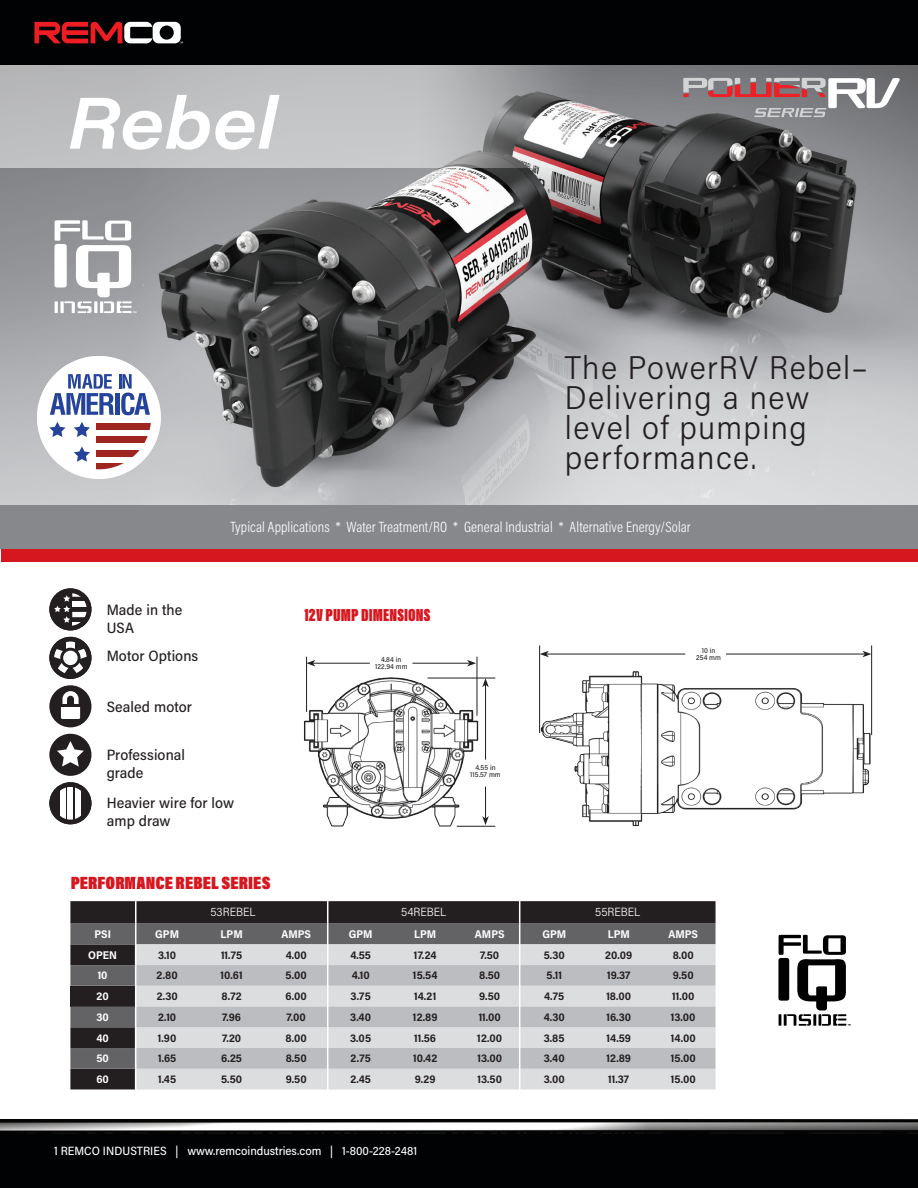
<style>
.page{position:relative;width:918px;height:1188px;background:#fff}
.page>*{position:absolute;margin:0;border:0;box-sizing:border-box;transform-origin:0 0}
.body_text{font:italic 600 72px "Acumin Pro Wide";letter-spacing:.005em;color:#fff}
.Main_Subhead{font:300 33px/30px "Acumin Pro Semi Cond";letter-spacing:.04em;color:#231f20}
.subheads_allcaps{font:900 18px "Acumin Pro Cond";letter-spacing:.005em;color:#d7171f}
.subheads_allcaps-2{font:900 18px "Acumin Pro Extra Cond";letter-spacing:.005em;color:#d7171f}
.subheads_allcaps-3{font:300 15px "Acumin Pro Cond";letter-spacing:.005em;color:#fff}
.Specs_indented{font:500 15px/18px "Acumin Pro Semi Cond";letter-spacing:.005em;color:#231f20}
.t1{font:500 12px "Acumin Pro Semi Cond";color:#fff}
.t2{font:300 12px "Acumin Pro Semi Cond";color:#fff}
.t3{font:700 11.25px "Acumin Pro Semi Cond";color:#231f20}
.t4{font:700 11.25px "Acumin Pro Semi Cond";color:#fff}
.Pump_measurements{font:500 7.2px "Acumin Pro Semi Cond";letter-spacing:.005em;color:#231f20}
</style>
<div class="page">
<img style="left:304px;top:656px;width:192px;height:171px">
<img style="left:0;top:65px;width:918px;height:440px">
<div style="left:1px;top:518px;width:917px;height:44px;background:#d7171f"></div>
<div style="left:0;top:505px;width:918px;height:43px;background:#86888b"></div>
<div style="left:49px;top:685px;width:42px;height:42px;background:#231f20;border-radius:50%"></div>
<div style="left:61px;top:704px;width:19px;height:15px;background:#fff"></div>
<svg style="left:60px;top:691px;width:21px;height:20px"></svg>
<hr style="left:59px;top:704px;width:23px;height:2px;background:#231f20">
<svg style="left:49px;top:637px;width:42px;height:42px"></svg>
<svg style="left:60px;top:648px;width:21px;height:20px"></svg>
<div style="left:63px;top:651px;width:15px;height:14px;background:#fff;border-radius:50%"></div>
<div style="left:49px;top:734px;width:42px;height:42px;background:#231f20;border-radius:50%"></div>
<svg style="left:57px;top:741px;width:27px;height:26px"></svg>
<svg style="left:49px;top:588px;width:42px;height:42px"></svg>
<svg style="left:49px;top:782px;width:42px;height:42px"></svg>
<svg style="left:54px;top:220px;width:82px;height:93px"></svg>
<svg style="left:683px;top:78px;width:217px;height:39px;background:#9f9092"></svg>
<hr style="left:485px;top:685px;width:1px;height:75px;background:#231f20">
<svg style="left:482px;top:679px;width:7px;height:8px"></svg>
<hr style="left:485px;top:787px;width:1px;height:32px;background:#231f20">
<svg style="left:482px;top:816px;width:7px;height:9px"></svg>
<hr style="left:477px;top:657px;width:1px;height:59px;background:#231f20">
<hr style="left:306px;top:657px;width:1px;height:55px;background:#231f20">
<hr style="left:412px;top:663px;width:57px;height:1px;background:#231f20">
<svg style="left:467px;top:660px;width:9px;height:6px"></svg>
<hr style="left:313px;top:663px;width:57px;height:1px;background:#231f20">
<svg style="left:306px;top:660px;width:9px;height:6px"></svg>
<hr style="left:457px;top:826px;width:38px;height:1px;background:#231f20">
<hr style="left:427px;top:678px;width:68px;height:1px;background:#231f20">
<svg style="left:778px;top:935px;width:73px;height:91px"></svg>
<img style="left:540px;top:645px;width:333px;height:182px">
<hr style="left:726px;top:654px;width:139px;height:1px;background:#231f20">
<svg style="left:862px;top:651px;width:9px;height:6px"></svg>
<hr style="left:546px;top:654px;width:139px;height:1px;background:#231f20">
<svg style="left:540px;top:651px;width:9px;height:6px"></svg>
<hr style="left:539px;top:645px;width:1px;height:88px;background:#231f20">
<hr style="left:871px;top:645px;width:1px;height:90px;background:#231f20">
<img style="left:0;top:65px;width:592px;height:102px">
<svg style="left:37px;top:356px;width:124px;height:123px"></svg>
<div style="left:96px;top:423px;width:55px;height:7px;background:#9f2520"></div>
<div style="left:96px;top:436px;width:53px;height:7px;background:#9f2520"></div>
<div style="left:96px;top:450px;width:46px;height:7px;background:#9f2520"></div>
<svg style="left:96px;top:463px;width:46px;height:6px"></svg>
<svg style="left:70px;top:901px;width:646px;height:188px;background:#282425"></svg>
<svg style="left:70px;top:924px;width:646px;height:62px;background:#a1a1a4"></svg>
<div style="left:70px;top:986px;width:65px;height:21px;background:#231f20"></div>
<div style="left:136px;top:986px;width:580px;height:103px;background:#dcdddf"></div>
<svg style="left:70px;top:1007px;width:646px;height:62px;background:#bbbbbe"></svg>
<hr style="left:135px;top:879px;width:1px;height:211px;background:#fff">
<hr style="left:327px;top:875px;width:1px;height:215px;background:#fff">
<hr style="left:519px;top:879px;width:1px;height:211px;background:#fff">
<div style="left:0;top:0;width:918px;height:65px;background:#010203"></div>
<svg style="left:34px;top:22px;width:149px;height:21px"></svg>
<div style="left:0;top:1129px;width:918px;height:59px;background:#010203"></div>
<img style="left:0;top:1120px;width:918px;height:13px">
<p class="body_text" style="left:68px;top:70px;width:211px">Rebel</p>
<p class="Main_Subhead" style="left:565px;top:351px;width:304px">The PowerRV Rebel–<br>Delivering a new level of pumping performance.</p>
<p class="subheads_allcaps-3" style="left:230px;top:517px;width:462px">Typical Applications * Water Treatment/RO * General Industrial * Alternative Energy/Solar</p>
<p class="Specs_indented" style="left:107px;top:600px;width:77px">Made in the<br>USA</p>
<p class="Specs_indented" style="left:107px;top:647px;width:93px">Motor Options</p>
<p class="Specs_indented" style="left:107px;top:697px;width:87px">Sealed motor</p>
<p class="Specs_indented" style="left:107px;top:745px;width:80px">Professional grade</p>
<p class="Specs_indented" style="left:107px;top:793px;width:129px">Heavier wire for low amp draw</p>
<p class="subheads_allcaps" style="left:71px;top:872px;width:201px">PERFORMANCE REBEL SERIES</p>
<p class="subheads_allcaps-2" style="left:304px;top:604px;width:128px">12V PUMP DIMENSIONS</p>
<p class="Pump_measurements" style="left:381px;top:654px;width:22px">4.84 in</p>
<p class="Pump_measurements" style="left:375px;top:662px;width:34px">122.94 mm</p>
<p class="Pump_measurements" style="left:475px;top:762px;width:22px">4.55 in</p>
<p class="Pump_measurements" style="left:470px;top:770px;width:32px">115.57 mm</p>
<p class="t2" style="left:210px;top:904px;width:47px">53REBEL</p>
<p class="t2" style="left:401px;top:904px;width:47px">54REBEL</p>
<p class="t2" style="left:595px;top:904px;width:47px">55REBEL</p>
<p class="Pump_measurements" style="left:702px;top:645px;width:15px">10 in</p>
<p class="Pump_measurements" style="left:696px;top:652px;width:26px">254 mm</p>
<p class="t4" style="left:94px;top:926px;width:18px">PSI</p>
<p class="t4" style="left:155px;top:926px;width:25px">GPM</p>
<p class="t4" style="left:221px;top:926px;width:24px">LPM</p>
<p class="t4" style="left:281px;top:926px;width:31px">AMPS</p>
<p class="t4" style="left:349px;top:926px;width:25px">GPM</p>
<p class="t4" style="left:414px;top:926px;width:24px">LPM</p>
<p class="t4" style="left:475px;top:926px;width:31px">AMPS</p>
<p class="t4" style="left:542px;top:926px;width:25px">GPM</p>
<p class="t4" style="left:608px;top:926px;width:24px">LPM</p>
<p class="t4" style="left:668px;top:926px;width:31px">AMPS</p>
<p class="t4" style="left:88px;top:947px;width:30px">OPEN</p>
<p class="t3" style="left:158px;top:947px;width:20px">3.10</p>
<p class="t3" style="left:221px;top:947px;width:23px">11.75</p>
<p class="t3" style="left:286px;top:947px;width:23px">4.00</p>
<p class="t3" style="left:350px;top:947px;width:22px">4.55</p>
<p class="t3" style="left:414px;top:947px;width:24px">17.24</p>
<p class="t3" style="left:480px;top:947px;width:21px">7.50</p>
<p class="t3" style="left:544px;top:947px;width:22px">5.30</p>
<p class="t3" style="left:605px;top:947px;width:28px">20.09</p>
<p class="t3" style="left:673px;top:947px;width:23px">8.00</p>
<p class="t4" style="left:98px;top:968px;width:11px">10</p>
<p class="t3" style="left:157px;top:968px;width:23px">2.80</p>
<p class="t3" style="left:221px;top:968px;width:24px">10.61</p>
<p class="t3" style="left:286px;top:968px;width:23px">5.00</p>
<p class="t3" style="left:352px;top:968px;width:20px">4.10</p>
<p class="t3" style="left:413px;top:968px;width:26px">15.54</p>
<p class="t3" style="left:479px;top:968px;width:23px">8.50</p>
<p class="t3" style="left:547px;top:968px;width:17px">5.11</p>
<p class="t3" style="left:607px;top:968px;width:25px">19.37</p>
<p class="t3" style="left:673px;top:968px;width:22px">9.50</p>
<p class="t4" style="left:97px;top:988px;width:14px">20</p>
<p class="t3" style="left:157px;top:988px;width:23px">2.30</p>
<p class="t3" style="left:222px;top:988px;width:22px">8.72</p>
<p class="t3" style="left:286px;top:988px;width:23px">6.00</p>
<p class="t3" style="left:351px;top:988px;width:22px">3.75</p>
<p class="t3" style="left:414px;top:988px;width:24px">14.21</p>
<p class="t3" style="left:479px;top:988px;width:22px">9.50</p>
<p class="t3" style="left:544px;top:988px;width:22px">4.75</p>
<p class="t3" style="left:606px;top:988px;width:26px">18.00</p>
<p class="t3" style="left:672px;top:988px;width:24px">11.00</p>
<p class="t4" style="left:97px;top:1009px;width:14px">30</p>
<p class="t3" style="left:158px;top:1009px;width:20px">2.10</p>
<p class="t3" style="left:222px;top:1009px;width:20px">7.96</p>
<p class="t3" style="left:287px;top:1009px;width:21px">7.00</p>
<p class="t3" style="left:350px;top:1009px;width:22px">3.40</p>
<p class="t3" style="left:413px;top:1009px;width:26px">12.89</p>
<p class="t3" style="left:479px;top:1009px;width:24px">11.00</p>
<p class="t3" style="left:544px;top:1009px;width:22px">4.30</p>
<p class="t3" style="left:606px;top:1009px;width:26px">16.30</p>
<p class="t3" style="left:671px;top:1009px;width:26px">13.00</p>
<p class="t4" style="left:96px;top:1030px;width:14px">40</p>
<p class="t3" style="left:158px;top:1030px;width:20px">1.90</p>
<p class="t3" style="left:222px;top:1030px;width:21px">7.20</p>
<p class="t3" style="left:286px;top:1030px;width:23px">8.00</p>
<p class="t3" style="left:350px;top:1030px;width:22px">3.05</p>
<p class="t3" style="left:414px;top:1030px;width:23px">11.56</p>
<p class="t3" style="left:477px;top:1030px;width:26px">12.00</p>
<p class="t3" style="left:544px;top:1030px;width:22px">3.85</p>
<p class="t3" style="left:607px;top:1030px;width:26px">14.59</p>
<p class="t3" style="left:671px;top:1030px;width:26px">14.00</p>
<p class="t4" style="left:96px;top:1050px;width:14px">50</p>
<p class="t3" style="left:158px;top:1050px;width:20px">1.65</p>
<p class="t3" style="left:221px;top:1050px;width:22px">6.25</p>
<p class="t3" style="left:286px;top:1050px;width:23px">8.50</p>
<p class="t3" style="left:351px;top:1050px;width:22px">2.75</p>
<p class="t3" style="left:413px;top:1050px;width:26px">10.42</p>
<p class="t3" style="left:477px;top:1050px;width:26px">13.00</p>
<p class="t3" style="left:544px;top:1050px;width:22px">3.40</p>
<p class="t3" style="left:606px;top:1050px;width:26px">12.89</p>
<p class="t3" style="left:671px;top:1050px;width:26px">15.00</p>
<p class="t4" style="left:96px;top:1071px;width:14px">60</p>
<p class="t3" style="left:158px;top:1071px;width:20px">1.45</p>
<p class="t3" style="left:221px;top:1071px;width:22px">5.50</p>
<p class="t3" style="left:286px;top:1071px;width:22px">9.50</p>
<p class="t3" style="left:350px;top:1071px;width:22px">2.45</p>
<p class="t3" style="left:415px;top:1071px;width:22px">9.29</p>
<p class="t3" style="left:477px;top:1071px;width:26px">13.50</p>
<p class="t3" style="left:544px;top:1071px;width:23px">3.00</p>
<p class="t3" style="left:608px;top:1071px;width:22px">11.37</p>
<p class="t3" style="left:671px;top:1071px;width:26px">15.00</p>
<p class="t1" style="left:54px;top:1143px;width:365px">1 REMCO INDUSTRIES | www.remcoindustries.com | 1-800-228-2481</p>
</div>
